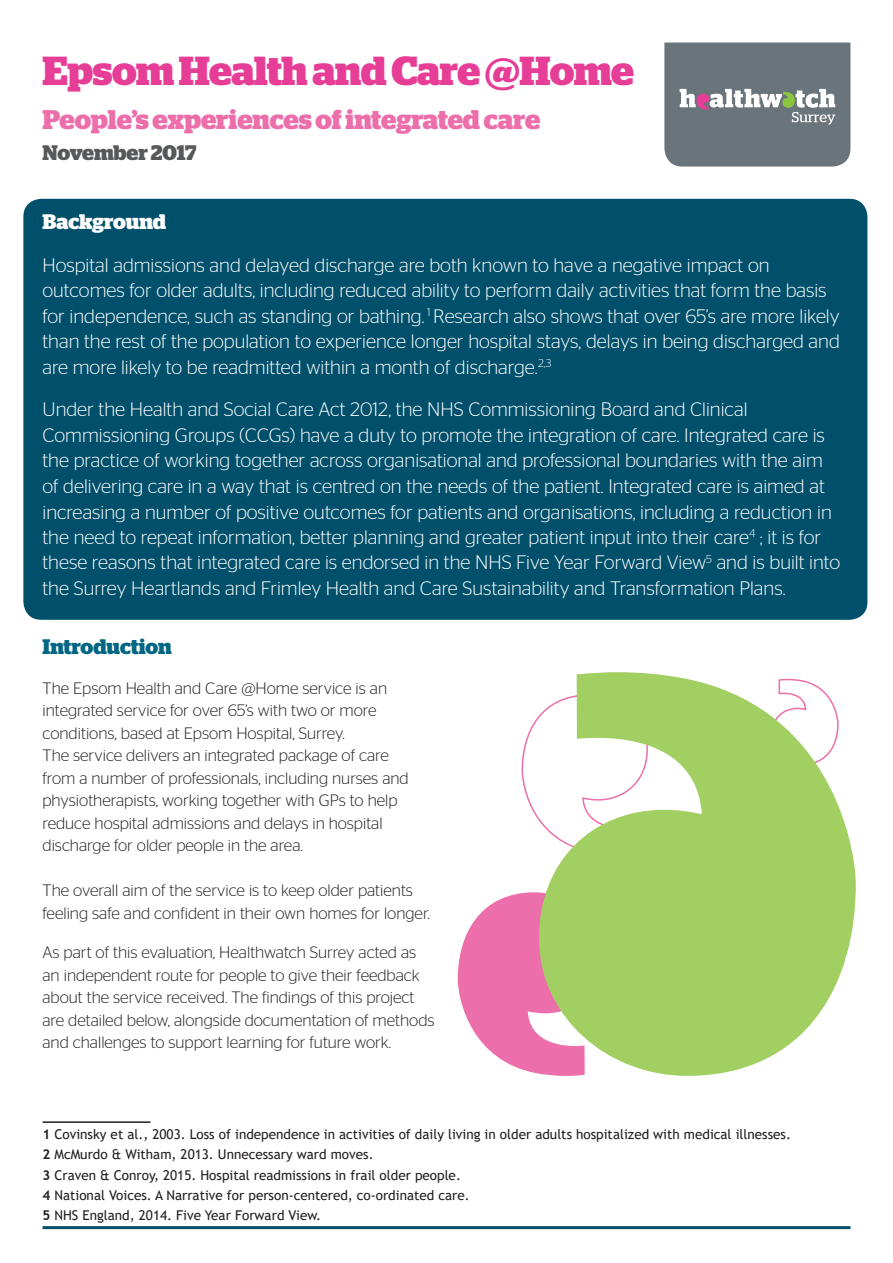
<style>
.page{position:relative;width:893px;height:1263px;background:#fff}
.page>*{position:absolute;margin:0;border:0;box-sizing:border-box;transform-origin:0 0}
.t1{font:700 40.5px "Stag";letter-spacing:-.015em;color:#e63e97}
.t2{font:700 27px "Stag";letter-spacing:-.005em;color:#ec6eaa}
.t3{font:700 21px "Stag";letter-spacing:-.005em;color:#026683}
.t4{font:700 21px "Stag";color:#57585a}
.t5{font:700 21px "Stag";letter-spacing:-.005em;color:#fff}
.t6{font:300 19.5px/25.5px "Stag Sans";color:#fff}
.t7{font:300 16.5px/22.5px "Stag Sans";color:#231f20}
.t8{font:13.5px/20.4px "Trebuchet MS";color:#231f20}
.s1{font-weight:700}
</style>
<div class="page">
<div style="left:23px;top:199px;width:844px;height:421px;background:#004f6b;border-radius:18px"></div>
<hr style="left:43px;top:1121px;width:108px;height:2px;background:#231f20">
<svg style="left:664px;top:43px;width:186px;height:124px;background:#767f85"></svg>
<svg style="left:521px;top:716px;width:18px;height:105px"></svg>
<svg style="left:458px;top:892px;width:81px;height:182px"></svg>
<svg style="left:539px;top:672px;width:317px;height:404px;fill:#a2cf62"></svg>
<hr style="left:43px;top:1226px;width:807px;height:3px;background:#004f6b">
<h1 class="t1" style="left:43px;top:56px;width:593px">Epsom Health and Care @Home</h1>
<h2 class="t2" style="left:43px;top:110px;width:499px">People’s experiences of integrated care</h2>
<p class="t4" style="left:43px;top:145px;width:156px">November 2017</p>
<p class="t5" style="left:43px;top:214px;width:125px">Background</p>
<p class="t6" style="left:43px;top:252px;width:799px">Hospital admissions and delayed discharge are both known to have a negative impact on outcomes for older adults, including reduced ability to perform daily activities that form the basis for independence, such as standing or bathing. <sup>1</sup> Research also shows that over 65’s are more likely than the rest of the population to experience longer hospital stays, delays in being discharged and are more likely to be readmitted within a month of discharge.<sup>2,3</sup></p>
<p class="t6" style="left:43px;top:397px;width:799px">Under the Health and Social Care Act 2012, the NHS Commissioning Board and Clinical Commissioning Groups (CCGs) have a duty to promote the integration of care. Integrated care is the practice of working together across organisational and professional boundaries with the aim of delivering care in a way that is centred on the needs of the patient. Integrated care is aimed at increasing a number of positive outcomes for patients and organisations, including a reduction in the need to repeat information, better planning and greater patient input into their care<sup>4</sup> ; it is for these reasons that integrated care is endorsed in the NHS Five Year Forward View<sup>5</sup> and is built into the Surrey Heartlands and Frimley Health and Care Sustainability and Transformation Plans.</p>
<p class="t3" style="left:43px;top:639px;width:131px">Introduction</p>
<p class="t7" style="left:43px;top:676px;width:368px">The Epsom Health and Care @Home service is an integrated service for over 65’s with two or more conditions, based at Epsom Hospital, Surrey.<br>The service delivers an integrated package of care from a number of professionals, including nurses and physiotherapists, working together with GPs to help reduce hospital admissions and delays in hospital discharge for older people in the area.</p>
<p class="t7" style="left:43px;top:879px;width:389px">The overall aim of the service is to keep older patients feeling safe and confident in their own homes for longer.</p>
<p class="t7" style="left:43px;top:941px;width:394px">As part of this evaluation, Healthwatch Surrey acted as an independent route for people to give their feedback about the service received. The findings of this project are detailed below, alongside documentation of methods and challenges to support learning for future work.</p>
<p class="t8" style="left:43px;top:1123px;width:750px"><span class="s1">1</span> Covinsky et al., 2003. Loss of independence in activities of daily living in older adults hospitalized with medical illnesses.<br><span class="s1">2</span> McMurdo &amp; Witham, 2013. Unnecessary ward moves.<br><span class="s1">3</span> Craven &amp; Conroy, 2015. Hospital readmissions in frail older people.<br><span class="s1">4</span> National Voices. A Narrative for person-centered, co-ordinated care.<br><span class="s1">5</span> NHS England, 2014. Five Year Forward View.</p>
</div>
